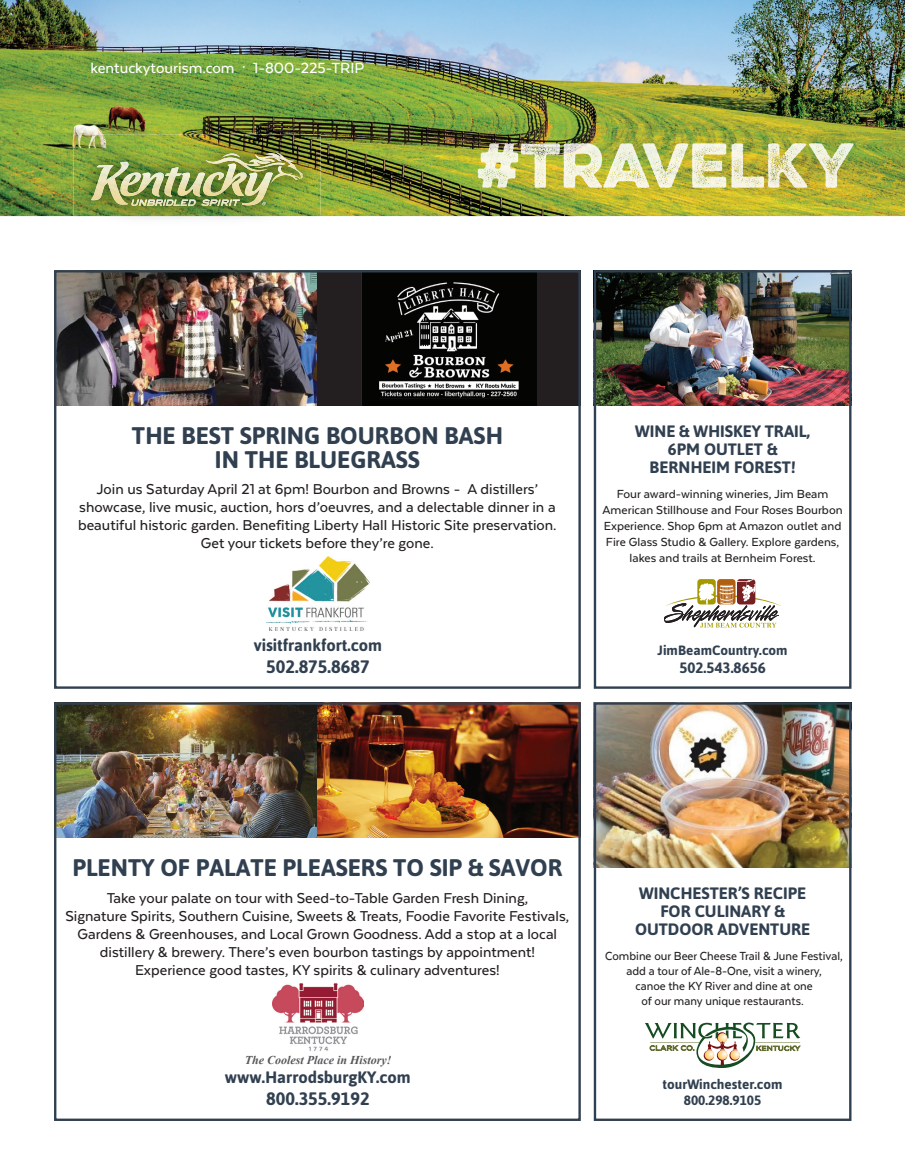
<style>
.page{position:relative;width:905px;height:1175px;background:#fff}
.page>*{position:absolute;margin:0;border:0;box-sizing:border-box;transform-origin:0 0}
.t1{font:700 24px/24px "Asap";color:#314050;text-align:center}
.t2{font:700 18px "Asap";color:#314050}
.t3{font:500 16.95px "Texta";color:#fff}
.t4{font:500 16.5px/18px "Texta";color:#231f20;text-align:center}
.t5{font:700 16.5px/18px "Asap";color:#314050;text-align:center}
.t6{font:700 15px "Asap";color:#314050}
.t7{font:500 13.5px/16.2px "Texta";color:#231f20;text-align:center}
.t8{font:500 13.5px/15px "Texta";color:#231f20;text-align:center;scale:.96 1}
.t9{font:700 13.5px/16.2px "Asap";color:#314050;text-align:center}
.t10{font:italic 700 12px "Times New Roman";color:#57585a}
</style>
<div class="page">
<img style="left:0;top:0;width:904px;height:216px">
<img style="left:73px;top:134px;width:247px;height:84px">
<img style="left:131px;top:199px;width:109px;height:7px">
<img style="left:255px;top:152px;width:47px;height:27px">
<img style="left:222px;top:153px;width:18px;height:4px">
<img style="left:271px;top:166px;width:29px;height:17px">
<img style="left:270px;top:163px;width:16px;height:5px">
<img style="left:206px;top:157px;width:64px;height:14px">
<img style="left:91px;top:162px;width:37px;height:42px">
<img style="left:164px;top:167px;width:18px;height:30px">
<img style="left:242px;top:172px;width:31px;height:33px">
<img style="left:178px;top:173px;width:27px;height:24px">
<img style="left:203px;top:163px;width:43px;height:33px">
<img style="left:120px;top:172px;width:44px;height:25px">
<svg style="left:262px;top:202px;width:4px;height:3px"></svg>
<img style="left:460px;top:143px;width:393px;height:45px">
<img style="left:596px;top:273px;width:252px;height:132px">
<div style="left:593px;top:270px;width:258px;height:418px;border:2px solid #314050"></div>
<svg style="left:664px;top:579px;width:117px;height:48px"></svg>
<img style="left:267px;top:556px;width:102px;height:74px">
<img style="left:57px;top:273px;width:260px;height:132px">
<div style="left:317px;top:270px;width:263px;height:135px;background:#231f20"></div>
<img style="left:362px;top:273px;width:174px;height:132px">
<div style="left:54px;top:270px;width:527px;height:418px;border:2px solid #314050"></div>
<img style="left:596px;top:705px;width:252px;height:162px">
<div style="left:593px;top:702px;width:258px;height:419px;border:2px solid #314050"></div>
<svg style="left:645px;top:1022px;width:155px;height:46px"></svg>
<img style="left:272px;top:983px;width:92px;height:68px">
<img style="left:57px;top:705px;width:260px;height:132px">
<svg style="left:317px;top:705px;width:261px;height:132px;background:#7c431d"></svg>
<div style="left:54px;top:702px;width:527px;height:419px;border:2px solid #314050"></div>
<p class="t3" style="left:91px;top:59px;width:275px">kentuckytourism.com · 1-800-225-TRIP</p>
<p class="t1" style="left:132px;top:423px;width:372px">THE BEST SPRING BOURBON BASH<br>IN THE BLUEGRASS</p>
<p class="t4" style="left:78px;top:479px;width:480px">Join us Saturday April 21 at 6pm! Bourbon and Browns - A distillers’ showcase, live music, auction, hors d’oeuvres, and a delectable dinner in a beautiful historic garden. Benefiting Liberty Hall Historic Site preservation.<br>Get your tickets before they’re gone.</p>
<p class="t5" style="left:254px;top:636px;width:130px">visitfrankfort.com</p>
<p class="t2" style="left:266px;top:656px;width:105px">502.875.8687</p>
<p class="t5" style="left:635px;top:422px;width:176px">WINE &amp; WHISKEY TRAIL,<br>6PM OUTLET &amp;<br>BERNHEIM FOREST!</p>
<p class="t7" style="left:602px;top:485px;width:241px">Four award-winning wineries, Jim Beam American Stillhouse and Four Roses Bourbon Experience. Shop 6pm at Amazon outlet and Fire Glass Studio &amp; Gallery. Explore gardens, lakes and trails at Bernheim Forest.</p>
<p class="t9" style="left:657px;top:641px;width:132px">JimBeamCountry.com</p>
<p class="t6" style="left:679px;top:658px;width:88px">502.543.8656</p>
<p class="t1" style="left:72px;top:855px;width:491px">PLENTY OF PALATE PLEASERS TO SIP &amp; SAVOR</p>
<p class="t4" style="left:65px;top:889px;width:505px">Take your palate on tour with Seed-to-Table Garden Fresh Dining,<br>Signature Spirits, Southern Cuisine, Sweets &amp; Treats, Foodie Favorite Festivals, Gardens &amp; Greenhouses, and Local Grown Goodness. Add a stop at a local distillery &amp; brewery. There’s even bourbon tastings by appointment!<br>Experience good tastes, KY spirits &amp; culinary adventures!</p>
<p class="t10" style="left:245px;top:1051px;width:148px">The Coolest Place in History!</p>
<p class="t5" style="left:225px;top:1068px;width:187px">www.HarrodsburgKY.com</p>
<p class="t2" style="left:266px;top:1088px;width:105px">800.355.9192</p>
<p class="t5" style="left:635px;top:884px;width:176px">WINCHESTER’S RECIPE<br>FOR CULINARY &amp;<br>OUTDOOR ADVENTURE</p>
<p class="t8" style="left:605px;top:948px;width:249px">Combine our Beer Cheese Trail &amp; June Festival, add a tour of Ale-8-One, visit a winery,<br>canoe the KY River and dine at one<br>of our many unique restaurants.</p>
<p class="t9" style="left:662px;top:1075px;width:121px">tourWinchester.com<br>800.298.9105</p>
</div>
